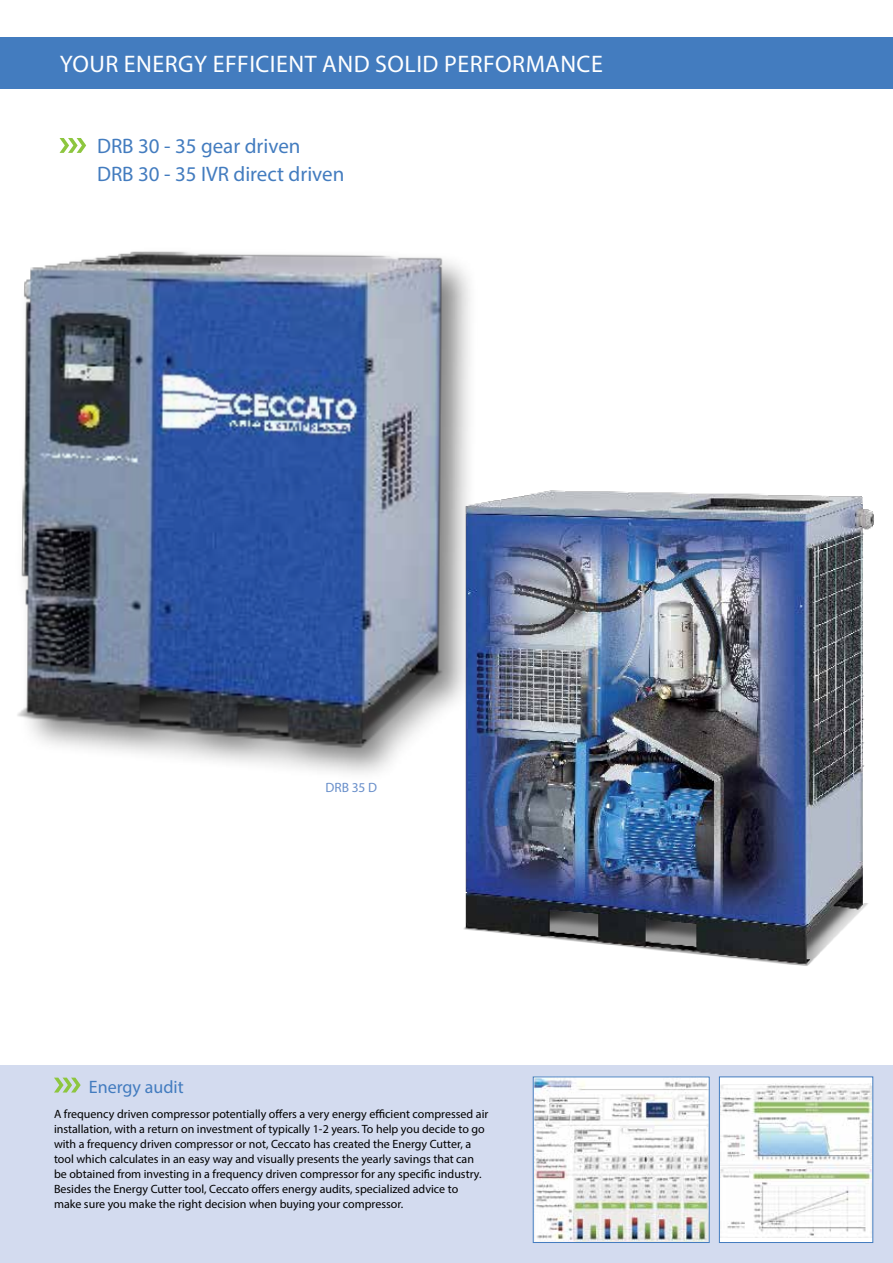
<style>
.page{position:relative;width:893px;height:1263px;background:#fff}
.page>*{position:absolute;margin:0;border:0;box-sizing:border-box;transform-origin:0 0}
.t1{font:24px "Myriad Pro";letter-spacing:.02em;color:#fff}
.t2{font:21px/28.5px "Myriad Pro";color:#437cbf}
.t3{font:18px "Myriad Pro";color:#437cbf}
.t4{font:13.5px "Myriad Pro";color:#698fca}
.t5{font:12px/15px "Myriad Pro";color:#000}
</style>
<div class="page">
<div style="left:0;top:1065px;width:893px;height:198px;background:#d3dbef"></div>
<div style="left:0;top:37px;width:893px;height:51px;background:#437cbf"></div>
<svg style="left:54px;top:1077px;width:27px;height:15px"></svg>
<img style="left:535px;top:1079px;width:172px;height:161px">
<div style="left:719px;top:1077px;width:154px;height:165px;background:#fff"></div>
<img style="left:721px;top:1083px;width:150px;height:154px">
<div style="left:719px;top:1077px;width:154px;height:165px;border:1px solid #437cbf"></div>
<img style="left:463px;top:490px;width:411px;height:476px">
<div style="left:14px;top:245px;width:465px;height:539px;background:#fff"></div>
<img style="left:17px;top:251px;width:516px;height:521px">
<svg style="left:60px;top:138px;width:26px;height:15px"></svg>
<h1 class="t1" style="left:60px;top:49px;width:545px">YOUR ENERGY EFFICIENT AND SOLID PERFORMANCE</h1>
<h2 class="t2" style="left:97px;top:131px;width:249px">DRB 30 - 35 gear driven<br>DRB 30 - 35 IVR direct driven</h2>
<p class="t4" style="left:325px;top:779px;width:53px">DRB 35 D</p>
<h3 class="t3" style="left:89px;top:1075px;width:96px">Energy audit</h3>
<p class="t5" style="left:54px;top:1106px;width:436px">A frequency driven compressor potentially offers a very energy efficient compressed air installation, with a return on investment of typically 1-2 years. To help you decide to go with a frequency driven compressor or not, Ceccato has created the Energy Cutter, a tool which calculates in an easy way and visually presents the yearly savings that can be obtained from investing in a frequency driven compressor for any specific industry.<br>Besides the Energy Cutter tool, Ceccato offers energy audits, specialized advice to make sure you make the right decision when buying your compressor.</p>
</div>
